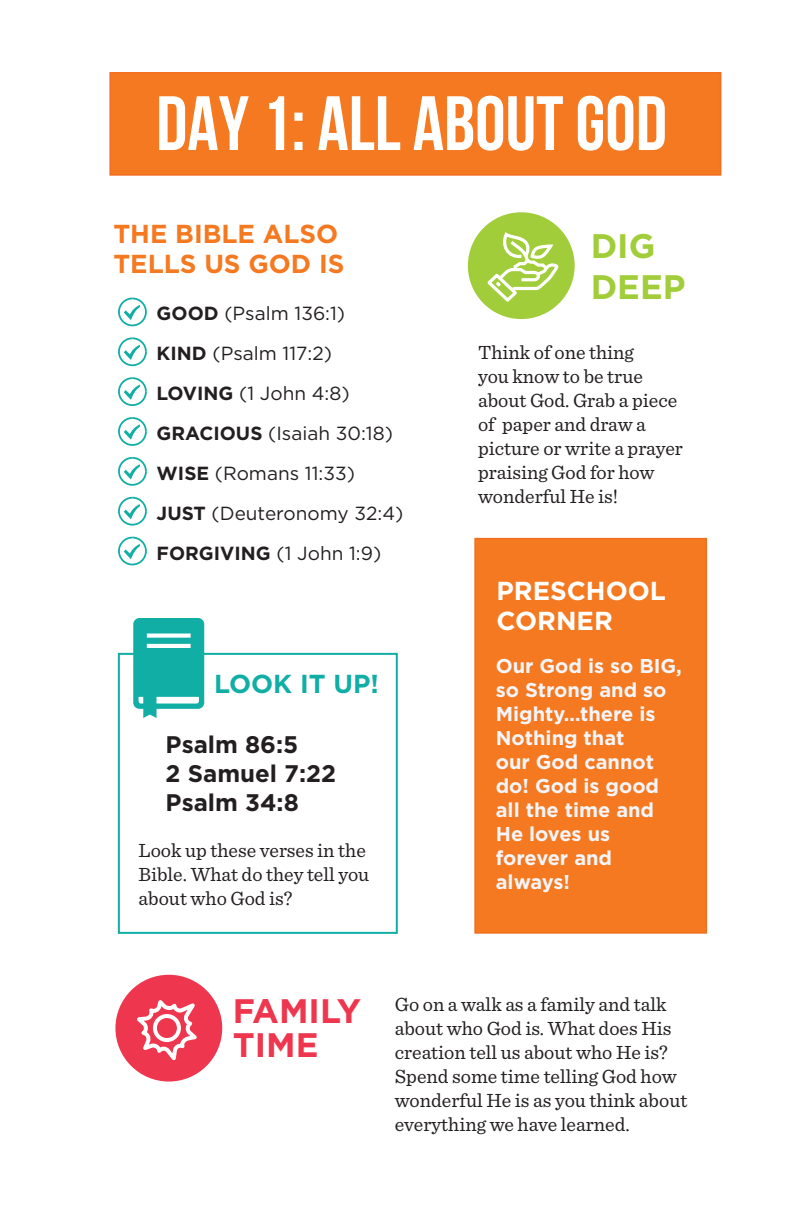
<style>
.page{position:relative;width:792px;height:1224px;background:#fff}
.page>*{position:absolute;margin:0;border:0;box-sizing:border-box;transform-origin:0 0}
.t1{font:700 76.8px "Bebas Neue";color:#fff}
.t2{font:700 34px/34px "Gotham";color:#ee374e}
.t3{font:700 34px/40.8px "Gotham";color:#a2cd3a}
.t4{font:700 26px/30px "Gotham";color:#f47920}
.t5{font:700 26px/30px "Gotham";color:#fff}
.t6{font:700 26px "Gotham";color:#11aea6}
.t7{font:700 24px/28.8px "Gotham";color:#231f20}
.t8{font:20px/24px "Sentinel";color:#231f20}
.t9{font:700 20px/24px "Gotham";color:#f5f5fa}
.t10{font:19px/40px "Gotham";color:#231f20}
.s1{font-weight:700}
</style>
<div class="page">
<div style="left:110px;top:73px;width:611px;height:102px;background:#f47920"></div>
<div style="left:109px;top:72px;width:612px;height:104px;border:2px solid #f36f21"></div>
<svg style="left:118px;top:297px;width:29px;height:30px"></svg>
<svg style="left:118px;top:337px;width:29px;height:30px"></svg>
<svg style="left:118px;top:377px;width:29px;height:29px"></svg>
<svg style="left:118px;top:417px;width:29px;height:29px"></svg>
<svg style="left:118px;top:457px;width:29px;height:29px"></svg>
<svg style="left:118px;top:496px;width:29px;height:30px"></svg>
<svg style="left:118px;top:536px;width:29px;height:30px"></svg>
<div style="left:118px;top:653px;width:280px;height:281px;border:2px solid #11aea6"></div>
<div style="left:468px;top:212px;width:107px;height:107px;background:#a2cd3a;border-radius:50%"></div>
<svg style="left:484px;top:232px;width:77px;height:73px"></svg>
<svg style="left:133px;top:618px;width:71px;height:100px"></svg>
<div style="left:115px;top:975px;width:107px;height:107px;background:#ee374e;border-radius:50%"></div>
<div style="left:475px;top:539px;width:231px;height:394px;background:#f47920"></div>
<div style="left:474px;top:538px;width:233px;height:396px;border:2px solid #f36f21"></div>
<svg style="left:130px;top:1000px;width:67px;height:68px"></svg>
<div style="left:153px;top:1014px;width:28px;height:28px;border:4px solid #fff;border-radius:50%"></div>
<h1 class="t1" style="left:156px;top:79px;width:513px">DAY 1: ALL ABOUT GOD</h1>
<h3 class="t4" style="left:113px;top:220px;width:232px">THE BIBLE ALSO<br>TELLS US GOD IS</h3>
<p class="t10" style="left:157px;top:294px;width:248px"><span class="s1">GOOD</span> (Psalm 136:1)<br><span class="s1">KIND</span> (Psalm 117:2)<br><span class="s1">LOVING</span> (1 John 4:8)<br><span class="s1">GRACIOUS</span> (Isaiah 30:18)<br><span class="s1">WISE</span> (Romans 11:33)<br><span class="s1">JUST</span> (Deuteronomy 32:4)<br><span class="s1">FORGIVING</span> (1 John 1:9)</p>
<h3 class="t6" style="left:214px;top:672px;width:166px">LOOK IT UP!</h3>
<p class="t7" style="left:166px;top:732px;width:172px">Psalm 86:5<br>2 Samuel 7:22<br>Psalm 34:8</p>
<p class="t8" style="left:139px;top:839px;width:232px">Look up these verses in the<br>Bible. What do they tell you about who God is?</p>
<h2 class="t3" style="left:591px;top:228px;width:96px">DIG<br>DEEP</h2>
<p class="t8" style="left:478px;top:340px;width:206px">Think of one thing<br>you know to be true about God. Grab a piece of paper and draw a picture or write a prayer praising God for how wonderful He is!</p>
<h3 class="t5" style="left:497px;top:577px;width:171px">PRESCHOOL<br>CORNER</h3>
<p class="t9" style="left:496px;top:655px;width:188px">Our God is so BIG, so Strong and so<br>Mighty…there is<br>Nothing that<br>our God cannot do! God is good all the time and<br>He loves us forever and always!</p>
<h2 class="t2" style="left:233px;top:996px;width:130px">FAMILY<br>TIME</h2>
<p class="t8" style="left:395px;top:993px;width:294px">Go on a walk as a family and talk about who God is. What does His creation tell us about who He is?<br>Spend some time telling God how wonderful He is as you think about everything we have learned.</p>
</div>
